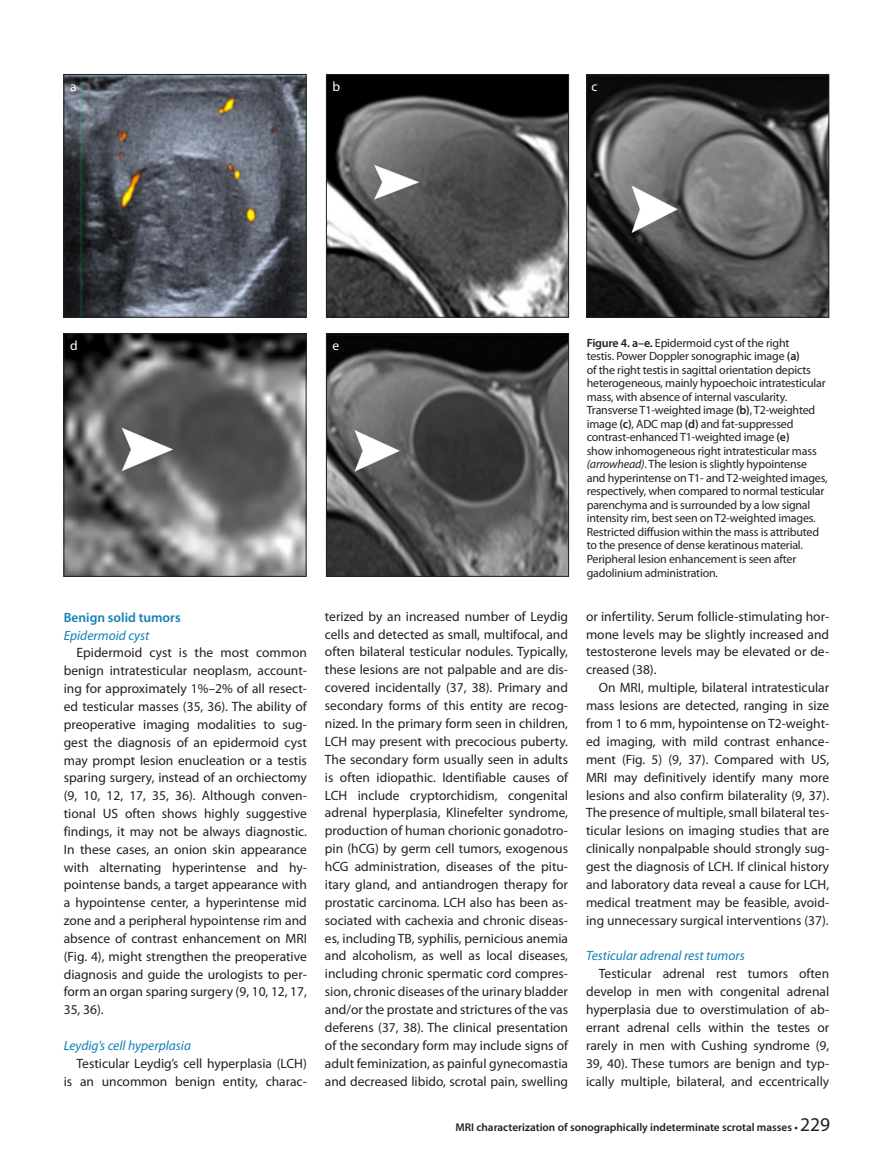
<style>
.page{position:relative;width:893px;height:1170px;background:#fff}
.page>*{position:absolute;margin:0;border:0;box-sizing:border-box;transform-origin:0 0}
.t1{font:13.5px/17.9px "Myriad Pro";color:#231f20;text-align:justify}
.t2{font:italic 13.5px "Myriad Pro";color:#1181b4}
.t3{font:600 13.5px "Myriad Pro";color:#1181b4}
.t4{font:13.5px "Myriad Pro";color:#fff}
.t5{font:12px/13.5px "Myriad Pro";letter-spacing:-.015em;color:#231f20}
.t6{font:600 11.25px "Myriad Pro";color:#231f20}
.s1{font-weight:600}
.s2{font-style:italic}
.s3{font-weight:400;font-size:19.5px}
</style>
<div class="page">
<img style="left:66px;top:335px;width:238px;height:239px">
<div style="left:64px;top:333px;width:242px;height:243px;border:1px solid #231f20"></div>
<img style="left:66px;top:76px;width:238px;height:239px">
<div style="left:64px;top:74px;width:242px;height:243px;border:1px solid #231f20"></div>
<img style="left:328px;top:335px;width:239px;height:239px">
<div style="left:326px;top:333px;width:243px;height:243px;border:1px solid #231f20"></div>
<img style="left:328px;top:76px;width:239px;height:239px">
<div style="left:326px;top:74px;width:243px;height:243px;border:1px solid #231f20"></div>
<img style="left:588px;top:76px;width:239px;height:239px">
<div style="left:586px;top:74px;width:243px;height:243px;border:1px solid #231f20"></div>
<p class="t4" style="left:70px;top:78px;width:8px">a</p>
<p class="t4" style="left:332px;top:78px;width:9px">b</p>
<p class="t4" style="left:592px;top:78px;width:8px">c</p>
<p class="t4" style="left:70px;top:337px;width:9px">d</p>
<p class="t3" style="left:64px;top:608px;width:118px">Benign solid tumors</p>
<p class="t2" style="left:64px;top:626px;width:87px">Epidermoid cyst</p>
<p class="t1" style="left:64px;top:643px;width:245px;text-indent:13px">Epidermoid cyst is the most common benign intratesticular neoplasm, account&shy;ing for approximately 1%–2% of all resect&shy;ed testicular masses (35, 36). The ability of preoperative imaging modalities to sug&shy;gest the diagnosis of an epidermoid cyst may prompt lesion enucleation or a testis sparing surgery, instead of an orchiectomy (9, 10, 12, 17, 35, 36). Although conven&shy;tional US often shows highly suggestive findings, it may not be always diagnostic.<br>In these cases, an onion skin appearance with alternating hyperintense and hy&shy;pointense bands, a target appearance with a hypointense center, a hyperintense mid zone and a peripheral hypointense rim and absence of contrast enhancement on MRI (Fig. 4), might strengthen the preoperative diagnosis and guide the urologists to per&shy;form an organ sparing surgery (9, 10, 12, 17, 35, 36).</p>
<p class="t2" style="left:64px;top:1036px;width:129px">Leydig’s cell hyperplasia</p>
<p class="t1" style="left:64px;top:1053px;width:245px;text-align:right">Testicular Leydig’s cell hyperplasia (LCH)<br>is an uncommon benign entity, charac-</p>
<p class="t4" style="left:332px;top:337px;width:8px">e</p>
<p class="t5" style="left:587px;top:336px;width:242px"><span class="s1">Figure 4. a–e.</span> Epidermoid cyst of the right<br>testis. Power Doppler sonographic image <span class="s1">(a)<br></span>of the right testis in sagittal orientation depicts heterogeneous, mainly hypoechoic intratesticular mass, with absence of internal vascularity.<br>Transverse T1-weighted image <span class="s1">(b)</span>, T2-weighted image <span class="s1">(c)</span>, ADC map <span class="s1">(d)</span> and fat-suppressed contrast-enhanced T1-weighted image <span class="s1">(e)<br></span>show inhomogeneous right intratesticular mass <span class="s2">(arrowhead)</span>. The lesion is slightly hypointense and hyperintense on T1- and T2-weighted images, respectively, when compared to normal testicular parenchyma and is surrounded by a low signal intensity rim, best seen on T2-weighted images.<br>Restricted diffusion within the mass is attributed to the presence of dense keratinous material.<br>Peripheral lesion enhancement is seen after gadolinium administration.</p>
<p class="t1" style="left:325px;top:607px;width:245px">terized by an increased number of Leydig cells and detected as small, multifocal, and often bilateral testicular nodules. Typically, these lesions are not palpable and are dis&shy;covered incidentally (37, 38). Primary and secondary forms of this entity are recog&shy;nized. In the primary form seen in children, LCH may present with precocious puberty.<br>The secondary form usually seen in adults is often idiopathic. Identifiable causes of LCH include cryptorchidism, congenital adrenal hyperplasia, Klinefelter syndrome, production of human chorionic gonadotro&shy;pin (hCG) by germ cell tumors, exogenous hCG administration, diseases of the pitu&shy;itary gland, and antiandrogen therapy for prostatic carcinoma. LCH also has been as&shy;sociated with cachexia and chronic diseas&shy;es, including TB, syphilis, pernicious anemia and alcoholism, as well as local diseases, including chronic spermatic cord compres&shy;sion, chronic diseases of the urinary bladder and/or the prostate and strictures of the vas deferens (37, 38). The clinical presentation of the secondary form may include signs of adult feminization, as painful gynecomastia and decreased libido, scrotal pain, swelling</p>
<p class="t1" style="left:586px;top:607px;width:245px">or infertility. Serum follicle-stimulating hor&shy;mone levels may be slightly increased and testosterone levels may be elevated or de&shy;creased (38).</p>
<p class="t1" style="left:586px;top:678px;width:245px;text-indent:13px">On MRI, multiple, bilateral intratesticular mass lesions are detected, ranging in size from 1 to 6 mm, hypointense on T2-weight&shy;ed imaging, with mild contrast enhance&shy;ment (Fig. 5) (9, 37). Compared with US, MRI may definitively identify many more lesions and also confirm bilaterality (9, 37).<br>The presence of multiple, small bilateral tes&shy;ticular lesions on imaging studies that are clinically nonpalpable should strongly sug&shy;gest the diagnosis of LCH. If clinical history and laboratory data reveal a cause for LCH, medical treatment may be feasible, avoid&shy;ing unnecessary surgical interventions (37).</p>
<p class="t2" style="left:586px;top:947px;width:160px">Testicular adrenal rest tumors</p>
<p class="t1" style="left:586px;top:964px;width:245px;text-indent:13px">Testicular adrenal rest tumors often develop in men with congenital adrenal hyperplasia due to overstimulation of ab&shy;errant adrenal cells within the testes or rarely in men with Cushing syndrome (9, 39, 40). These tumors are benign and typ&shy;ically multiple, bilateral, and eccentrically</p>
<p class="t6" style="left:455px;top:1120px;width:376px">MRI characterization of sonographically indeterminate scrotal masses • <span class="s3">229</span></p>
</div>
